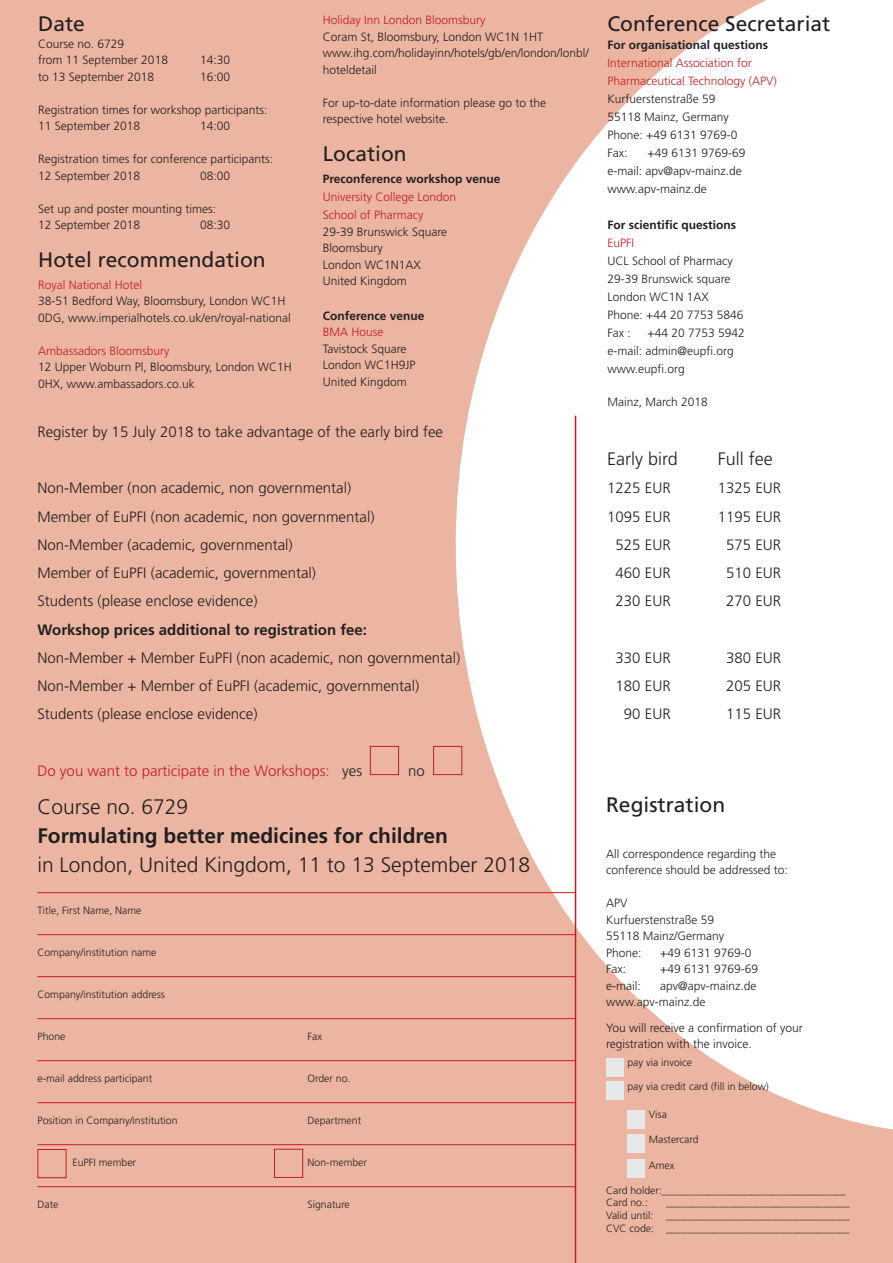
<style>
.page{position:relative;width:893px;height:1263px;background:#ebb5a1}
.page>*{position:absolute;margin:0;border:0;box-sizing:border-box;transform-origin:0 0}
.t1{font:21px "Frutiger LT Std";color:#231f20}
.t2{font:300 21px "Frutiger LT Std";color:#231f20}
.t3{font:700 21px "Frutiger";color:#231f20}
.t4{font:300 18px "Frutiger LT Std";color:#231f20}
.t5{font:300 15px "Frutiger LT Std";color:#231f20}
.t6{font:700 15px "Frutiger";color:#231f20}
.t7{font:300 15px "Frutiger LT Std";color:#c71c22}
.t8{font:300 12px/16.5px "Frutiger LT Std";color:#231f20}
.t9{font:300 12px/18px "Frutiger LT Std";color:#c71c22}
.t10{font:700 12px "Frutiger";color:#231f20}
.t11{font:300 10.5px/12.6px "Frutiger LT Std";color:#231f20}
.s1{color:#231f20}
</style>
<div class="page">
<svg style="left:456px;top:0;width:437px;height:1135px;fill:#fff"></svg>
<div style="left:370px;top:746px;width:29px;height:29px;border:1px solid #c71c22"></div>
<div style="left:274px;top:1149px;width:29px;height:29px;border:1px solid #c71c22"></div>
<div style="left:37px;top:1149px;width:29px;height:29px;border:1px solid #c71c22"></div>
<div style="left:433px;top:746px;width:29px;height:29px;border:1px solid #c71c22"></div>
<hr style="left:37px;top:892px;width:539px;height:1px;background:#c71c22">
<hr style="left:37px;top:934px;width:539px;height:1px;background:#c71c22">
<hr style="left:37px;top:976px;width:539px;height:1px;background:#c71c22">
<hr style="left:37px;top:1018px;width:539px;height:1px;background:#c71c22">
<hr style="left:37px;top:1060px;width:539px;height:1px;background:#c71c22">
<hr style="left:37px;top:1102px;width:539px;height:1px;background:#c71c22">
<hr style="left:37px;top:1144px;width:539px;height:1px;background:#c71c22">
<hr style="left:37px;top:1186px;width:539px;height:1px;background:#c71c22">
<hr style="left:575px;top:416px;width:1px;height:847px;background:#c71c22">
<div style="left:606px;top:1058px;width:17px;height:19px;background:#e7e8e9"></div>
<div style="left:606px;top:1081px;width:17px;height:19px;background:#e7e8e9"></div>
<div style="left:627px;top:1110px;width:17px;height:18px;background:#e7e8e9"></div>
<div style="left:627px;top:1135px;width:17px;height:18px;background:#e7e8e9"></div>
<div style="left:627px;top:1160px;width:17px;height:18px;background:#e7e8e9"></div>
<h1 class="t1" style="left:38px;top:15px;width:48px">Date</h1>
<p class="t8" style="left:38px;top:36px;width:131px">Course no. 6729<br>from 11 September 2018</p>
<p class="t8" style="left:200px;top:53px;width:32px">14:30</p>
<p class="t8" style="left:38px;top:69px;width:118px">to 13 September 2018</p>
<p class="t8" style="left:200px;top:69px;width:32px">16:00</p>
<p class="t8" style="left:38px;top:102px;width:231px">Registration times for workshop participants:<br>11 September 2018</p>
<p class="t8" style="left:200px;top:119px;width:32px">14:00</p>
<p class="t8" style="left:38px;top:152px;width:237px">Registration times for conference participants:<br>12 September 2018</p>
<p class="t8" style="left:200px;top:168px;width:32px">08:00</p>
<p class="t8" style="left:38px;top:201px;width:180px">Set up and poster mounting times:<br>12 September 2018</p>
<p class="t8" style="left:200px;top:218px;width:32px">08:30</p>
<h1 class="t1" style="left:38px;top:251px;width:229px">Hotel recommendation</h1>
<p class="t9" style="left:38px;top:277px;width:106px">Royal National Hotel</p>
<p class="t8" style="left:38px;top:294px;width:254px">38-51 Bedford Way, Bloomsbury, London WC1H<br>0DG, www.imperialhotels.co.uk/en/royal-national</p>
<p class="t9" style="left:38px;top:343px;width:133px">Ambassadors Bloomsbury</p>
<p class="t8" style="left:38px;top:360px;width:255px">12 Upper Woburn Pl, Bloomsbury, London WC1H<br>0HX, www.ambassadors.co.uk</p>
<p class="t9" style="left:323px;top:12px;width:164px">Holiday Inn London Bloomsbury</p>
<p class="t8" style="left:323px;top:29px;width:268px">Coram St, Bloomsbury, London WC1N 1HT www.ihg.com/holidayinn/hotels/gb/en/london/lonbl/ hoteldetail</p>
<p class="t8" style="left:323px;top:95px;width:225px">For up-to-date information please go to the respective hotel website.</p>
<h1 class="t1" style="left:323px;top:145px;width:85px">Location</h1>
<p class="t10" style="left:323px;top:174px;width:179px">Preconference workshop venue</p>
<p class="t9" style="left:323px;top:189px;width:135px">University College London<br>School of Pharmacy</p>
<p class="t8" style="left:323px;top:224px;width:126px">29-39 Brunswick Square<br>Bloomsbury<br>London WC1N1AX<br>United Kingdom</p>
<p class="t10" style="left:323px;top:311px;width:103px">Conference venue</p>
<p class="t9" style="left:323px;top:324px;width:62px">BMA House</p>
<p class="t8" style="left:323px;top:341px;width:94px">Tavistock Square<br>London WC1H9JP<br>United Kingdom</p>
<p class="t5" style="left:37px;top:426px;width:407px">Register by 15 July 2018 to take advantage of the early bird fee</p>
<h1 class="t1" style="left:607px;top:15px;width:224px">Conference Secretariat</h1>
<p class="t10" style="left:607px;top:40px;width:162px">For organisational questions</p>
<p class="t9" style="left:607px;top:55px;width:171px">International Association for<br>Pharmaceutical Technology (APV)</p>
<p class="t8" style="left:607px;top:91px;width:131px;line-height:18px">Kurfuerstenstraße 59<br>55118 Mainz, Germany<br>Phone: +49 6131 9769-0<br>Fax:</p>
<p class="t8" style="left:607px;top:145px;width:139px;line-height:18px;text-indent:40px">+49 6131 9769-69 e-mail: apv@apv-mainz.de www.apv-mainz.de</p>
<p class="t10" style="left:607px;top:220px;width:130px">For scientific questions</p>
<p class="t9" style="left:607px;top:235px;width:28px">EuPFI</p>
<p class="t8" style="left:607px;top:253px;width:137px;line-height:18px">UCL School of Pharmacy<br>29-39 Brunswick square<br>London WC1N 1AX<br>Phone: +44 20 7753 5846<br>Fax :</p>
<p class="t8" style="left:607px;top:325px;width:139px;line-height:18px;text-indent:40px">+44 20 7753 5942 e-mail: admin@eupfi.org www.eupfi.org</p>
<p class="t8" style="left:607px;top:395px;width:102px">Mainz, March 2018</p>
<h2 class="t4" style="left:607px;top:452px;width:72px">Early bird</h2>
<h2 class="t4" style="left:718px;top:452px;width:56px">Full fee</h2>
<p class="t5" style="left:37px;top:482px;width:315px">Non-Member (non academic, non governmental)</p>
<p class="t5" style="left:607px;top:482px;width:65px">1225 EUR</p>
<p class="t5" style="left:718px;top:482px;width:65px">1325 EUR</p>
<p class="t5" style="left:37px;top:510px;width:338px">Member of EuPFI (non academic, non governmental)</p>
<p class="t5" style="left:607px;top:510px;width:65px">1095 EUR</p>
<p class="t5" style="left:718px;top:510px;width:65px">1195 EUR</p>
<p class="t5" style="left:37px;top:539px;width:257px">Non-Member (academic, governmental)</p>
<p class="t5" style="left:616px;top:539px;width:57px">525 EUR</p>
<p class="t5" style="left:726px;top:539px;width:57px">575 EUR</p>
<p class="t5" style="left:37px;top:567px;width:280px">Member of EuPFI (academic, governmental)</p>
<p class="t5" style="left:616px;top:567px;width:57px">460 EUR</p>
<p class="t5" style="left:726px;top:567px;width:57px">510 EUR</p>
<p class="t5" style="left:37px;top:595px;width:222px">Students (please enclose evidence)</p>
<p class="t5" style="left:616px;top:595px;width:57px">230 EUR</p>
<p class="t5" style="left:726px;top:595px;width:57px">270 EUR</p>
<p class="t6" style="left:37px;top:623px;width:331px">Workshop prices additional to registration fee:</p>
<p class="t5" style="left:37px;top:652px;width:424px">Non-Member + Member EuPFI (non academic, non governmental)</p>
<p class="t5" style="left:616px;top:652px;width:57px">330 EUR</p>
<p class="t5" style="left:726px;top:652px;width:57px">380 EUR</p>
<p class="t5" style="left:37px;top:680px;width:383px">Non-Member + Member of EuPFI (academic, governmental)</p>
<p class="t5" style="left:616px;top:680px;width:57px">180 EUR</p>
<p class="t5" style="left:726px;top:680px;width:57px">205 EUR</p>
<p class="t5" style="left:37px;top:708px;width:222px">Students (please enclose evidence)</p>
<p class="t5" style="left:624px;top:708px;width:48px">90 EUR</p>
<p class="t5" style="left:726px;top:708px;width:57px">115 EUR</p>
<p class="t7" style="left:37px;top:765px;width:326px">Do you want to participate in the Workshops: <span class="s1">yes</span></p>
<p class="t5" style="left:408px;top:765px;width:18px">no</p>
<h1 class="t2" style="left:37px;top:798px;width:152px">Course no. 6729</h1>
<h1 class="t3" style="left:37px;top:827px;width:412px">Formulating better medicines for children</h1>
<h1 class="t2" style="left:37px;top:857px;width:494px">in London, United Kingdom, 11 to 13 September 2018</h1>
<p class="t11" style="left:37px;top:905px;width:106px">Title, First Name, Name</p>
<p class="t11" style="left:37px;top:947px;width:121px">Company/institution name</p>
<p class="t11" style="left:37px;top:989px;width:129px">Company/institution address</p>
<p class="t11" style="left:37px;top:1031px;width:30px">Phone</p>
<p class="t11" style="left:307px;top:1031px;width:16px">Fax</p>
<p class="t11" style="left:37px;top:1073px;width:116px">e-mail address participant</p>
<p class="t11" style="left:307px;top:1073px;width:44px">Order no.</p>
<p class="t11" style="left:37px;top:1115px;width:142px">Position in Company/institution</p>
<p class="t11" style="left:307px;top:1115px;width:55px">Department</p>
<p class="t11" style="left:73px;top:1157px;width:65px">EuPFI member</p>
<p class="t11" style="left:307px;top:1157px;width:61px">Non-member</p>
<p class="t11" style="left:37px;top:1199px;width:22px">Date</p>
<p class="t11" style="left:307px;top:1199px;width:44px">Signature</p>
<h1 class="t1" style="left:606px;top:796px;width:121px">Registration</h1>
<p class="t8" style="left:606px;top:846px;width:183px">All correspondence regarding the conference should be addressed to:</p>
<p class="t8" style="left:606px;top:896px;width:120px">APV<br>Kurfuerstenstraße 59<br>55118 Mainz/Germany<br>Phone:</p>
<p class="t8" style="left:660px;top:945px;width:93px">+49 6131 9769-0</p>
<p class="t8" style="left:606px;top:962px;width:21px">Fax:</p>
<p class="t8" style="left:660px;top:962px;width:99px">+49 6131 9769-69</p>
<p class="t8" style="left:606px;top:978px;width:36px">e-mail:</p>
<p class="t8" style="left:606px;top:978px;width:152px;text-indent:54px">apv@apv-mainz.de www.apv-mainz.de</p>
<p class="t8" style="left:606px;top:1020px;width:198px">You will receive a confirmation of your registration with the invoice.</p>
<p class="t11" style="left:627px;top:1057px;width:66px">pay via invoice</p>
<p class="t11" style="left:627px;top:1081px;width:143px">pay via credit card (fill in below)</p>
<p class="t11" style="left:649px;top:1109px;width:20px">Visa</p>
<p class="t11" style="left:649px;top:1134px;width:51px">Mastercard</p>
<p class="t11" style="left:649px;top:1159px;width:27px">Amex</p>
<p class="t11" style="left:606px;top:1184px;width:241px">Card holder:___________________________________<br>Card no.:</p>
<p class="t11" style="left:606px;top:1197px;width:245px;text-align:justify;text-indent:60px">___________________________________ Valid until: ___________________________________ CVC code: ___________________________________</p>
</div>
